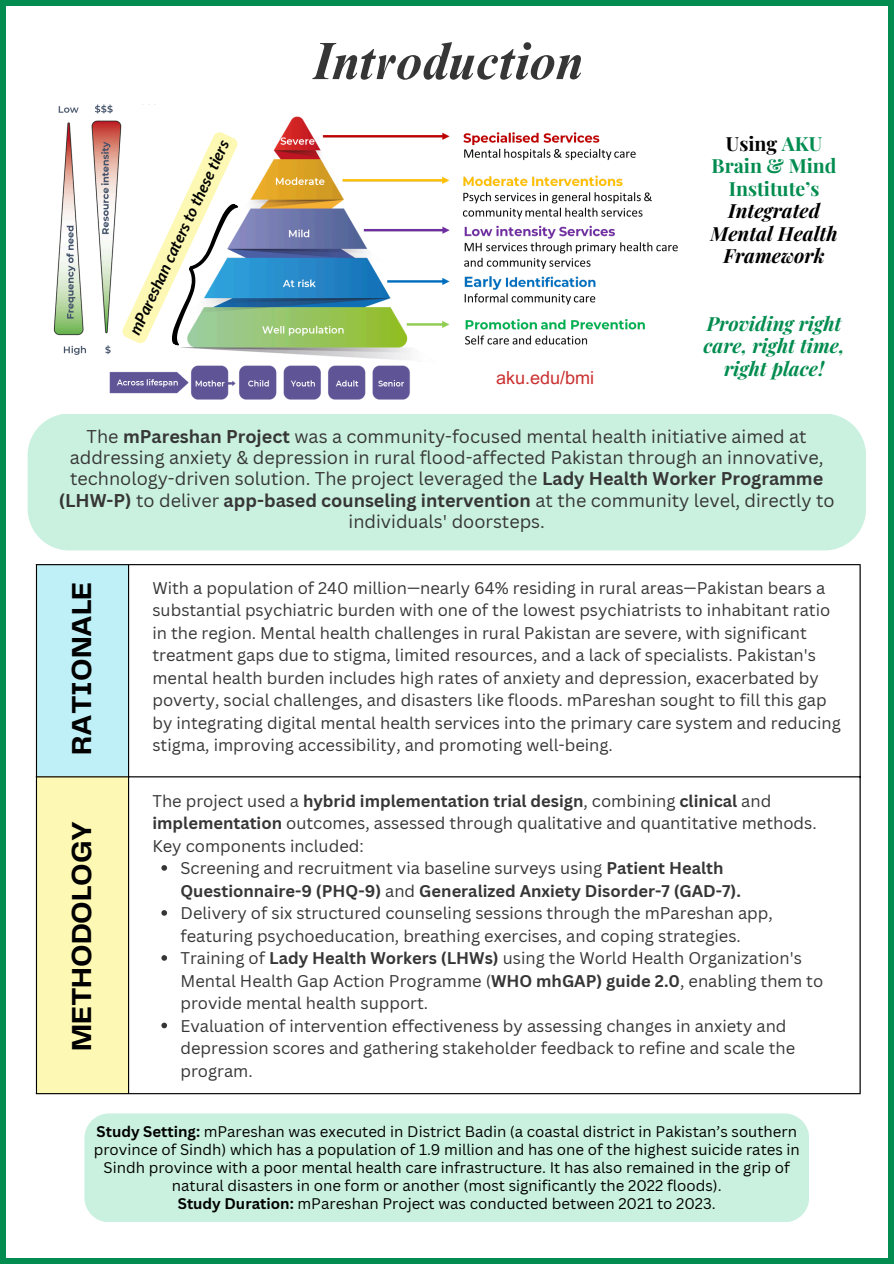
<style>
.page{position:relative;width:894px;height:1264px;background:#fff}
.page>*{position:absolute;margin:0;border:0;box-sizing:border-box;transform-origin:0 0}
.t1{font:italic 700 52.5px "Times NRMT Pro";color:#363636}
.t2{font:700 28.5px "Telegraf";color:#000}
.t3{font:italic 700 19.5px/22.5px "Playfair Display";color:#000;text-align:center}
.t4{font:italic 700 19.5px/22.5px "Playfair Display";color:#028c4f;text-align:center}
.t5{font:18px/21.3px "Canva Sans";color:#363636;text-align:center}
.t6{font:18px "Arial MT Pro";color:#cb3030}
.t7{font:16.5px/22.5px "Canva Sans";color:#363636}
.t8{font:700 16.5px/22.5px "Canva Sans";color:#363636}
.t9{font:italic 700 16.05px "Lato";color:#000}
.t10{font:15px/18px "Canva Sans";color:#000;text-align:center}
.s1{font-style:normal}
.s2{font-style:normal;color:#028c4f}
.s3{font-weight:700}
.s4{font-weight:400}
</style>
<div class="page">
<div style="left:36px;top:564px;width:93px;height:213px;background:#c0f0f7"></div>
<div style="left:36px;top:776px;width:93px;height:317px;background:#fdf9b4"></div>
<hr style="left:36px;top:565px;width:1px;height:528px;background:#000">
<hr style="left:128px;top:565px;width:1px;height:528px;background:#000">
<hr style="left:859px;top:565px;width:1px;height:528px;background:#000">
<hr style="left:36px;top:564px;width:824px;height:1px;background:#000">
<hr style="left:36px;top:776px;width:824px;height:1px;background:#000">
<hr style="left:36px;top:1093px;width:824px;height:1px;background:#000">
<div style="left:28px;top:414px;width:837px;height:136px;background:#caf1df"></div>
<div style="left:887px;top:6px;width:6px;height:1257px;background:#028c4f"></div>
<div style="left:6px;top:1257px;width:881px;height:6px;background:#028c4f"></div>
<div style="left:0;top:0;width:6px;height:1263px;background:#028c4f"></div>
<div style="left:0;top:0;width:893px;height:6px;background:#028c4f"></div>
<img style="left:53px;top:106px;width:625px;height:294px">
<svg style="left:640px;top:380px;width:14px;height:20px"></svg>
<div style="left:84px;top:1113px;width:725px;height:109px;background:#caf1df"></div>
<img style="left:87px;top:104px;width:11px;height:251px">
<svg style="left:161px;top:865px;width:6px;height:5px"></svg>
<svg style="left:161px;top:910px;width:6px;height:5px"></svg>
<svg style="left:161px;top:955px;width:6px;height:5px"></svg>
<svg style="left:161px;top:1022px;width:6px;height:6px"></svg>
<svg style="left:98px;top:104px;width:141px;height:293px"></svg>
<p class="t9" style="left:125px;top:329px;width:214px;rotate:-65deg">mPareshan caters to these tiers</p>
<p class="t1" style="left:311px;top:41px;width:272px">Introduction</p>
<p class="t6" style="left:496px;top:371px;width:100px">aku.edu/bmi</p>
<p class="t3" style="left:710px;top:131px;width:129px"><span class="s1">Using</span> <span class="s2">AKU<br>Brain &amp; Mind<br>Institute’s<br></span>Integrated<br>Mental Health<br>Framework</p>
<p class="t4" style="left:703px;top:311px;width:142px">Providing right care, right time, right place!</p>
<h5 class="t5" style="left:59px;top:425px;width:777px">The <span class="s3">mPareshan Project</span> was a community-focused mental health initiative aimed at addressing anxiety &amp; depression in rural flood-affected Pakistan through an innovative, technology-driven solution. The project leveraged the <span class="s3">Lady Health Worker Programme (LHW-P)</span> to deliver <span class="s3">app-based counseling intervention</span> at the community level, directly to individuals' doorsteps.</h5>
<p class="t2" style="left:70px;top:755px;width:175px;rotate:-90deg">RATIONALE</p>
<p class="t2" style="left:70px;top:1051px;width:232px;rotate:-90deg">METHODOLOGY</p>
<h4 class="t7" style="left:152px;top:576px;width:689px">With a population of 240 million—nearly 64% residing in rural areas—Pakistan bears a substantial psychiatric burden with one of the lowest psychiatrists to inhabitant ratio in the region. Mental health challenges in rural Pakistan are severe, with significant treatment gaps due to stigma, limited resources, and a lack of specialists. Pakistan's mental health burden includes high rates of anxiety and depression, exacerbated by poverty, social challenges, and disasters like floods. mPareshan sought to fill this gap by integrating digital mental health services into the primary care system and reducing stigma, improving accessibility, and promoting well-being.</h4>
<h3 class="t7" style="left:152px;top:789px;width:665px">The project used a <span class="s3">hybrid implementation trial design</span>, combining <span class="s3">clinical</span> and <span class="s3">implementation</span> outcomes, assessed through qualitative and quantitative methods.<br>Key components included:</h3>
<h3 class="t8" style="left:180px;top:856px;width:562px"><span class="s4">Screening and recruitment via baseline surveys using</span> Patient Health<br>Questionnaire-9 (PHQ-9) <span class="s4">and</span> Generalized Anxiety Disorder-7 (GAD-7).</h3>
<h4 class="t7" style="left:180px;top:901px;width:593px">Delivery of six structured counseling sessions through the mPareshan app, featuring psychoeducation, breathing exercises, and coping strategies.</h4>
<h2 class="t7" style="left:180px;top:946px;width:644px">Training of <span class="s3">Lady Health Workers (LHWs)</span> using the World Health Organization's<br>Mental Health Gap Action Programme (<span class="s3">WHO mhGAP) guide 2.0</span>, enabling them to provide mental health support.</h2>
<h2 class="t7" style="left:180px;top:1014px;width:616px">Evaluation of intervention effectiveness by assessing changes in anxiety and depression scores and gathering stakeholder feedback to refine and scale the program.</h2>
<h1 class="t10" style="left:94px;top:1122px;width:707px"><span class="s3">Study Setting:</span> mPareshan was executed in District Badin (a coastal district in Pakistan’s southern province of Sindh) which has a population of 1.9 million and has one of the highest suicide rates in Sindh province with a poor mental health care infrastructure. It has also remained in the grip of natural disasters in one form or another (most significantly the 2022 floods).</h1>
<p class="t10" style="left:178px;top:1194px;width:539px"><span class="s3">Study Duration:</span> mPareshan Project was conducted between 2021 to 2023.</p>
</div>
